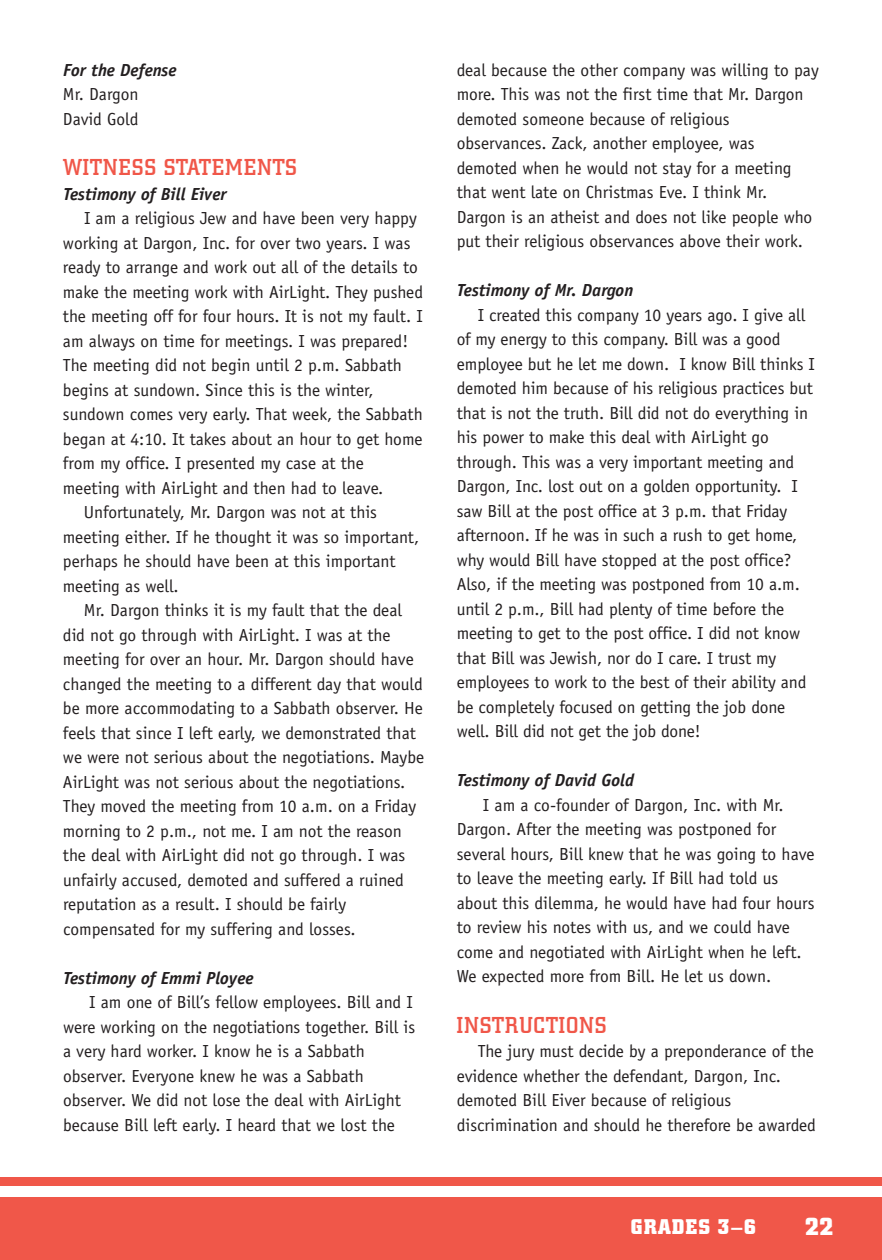
<style>
.page{position:relative;width:882px;height:1260px;background:#fff}
.page>*{position:absolute;margin:0;border:0;box-sizing:border-box;transform-origin:0 0}
.t1{font:700 24.5px "City";color:#fff}
.t2{font:500 22.75px "City";letter-spacing:.045em;color:#f05749}
.t3{font:700 21px "City";letter-spacing:.06em;color:#fff}
.t4{font:17.5px/24.5px "Officina Sans";color:#231f20}
.t5{font:italic 700 17.5px "Officina Sans";color:#231f20}
</style>
<div class="page">
<div style="left:0;top:1197px;width:882px;height:63px;background:#f05749"></div>
<div style="left:0;top:1177px;width:882px;height:8px;background:#f05749"></div>
<p class="t5" style="left:63px;top:63px;width:115px">For the Defense</p>
<p class="t4" style="left:63px;top:83px;width:77px">Mr. Dargon<br>David Gold</p>
<h2 class="t2" style="left:63px;top:159px;width:235px">WITNESS STATEMENTS</h2>
<p class="t5" style="left:63px;top:187px;width:165px">Testimony of Bill Eiver</p>
<p class="t4" style="left:84px;top:208px;width:334px">I am a religious Jew and have been very happy</p>
<p class="t4" style="left:63px;top:232px;width:349px">working at Dargon, Inc. for over two years. I was</p>
<p class="t4" style="left:63px;top:257px;width:356px">ready to arrange and work out all of the details to</p>
<p class="t4" style="left:63px;top:281px;width:362px">make the meeting work with AirLight. They pushed</p>
<p class="t4" style="left:63px;top:306px;width:361px">the meeting off for four hours. It is not my fault. I</p>
<p class="t4" style="left:63px;top:330px;width:347px">am always on time for meetings. I was prepared!</p>
<p class="t4" style="left:63px;top:355px;width:341px">The meeting did not begin until 2 p.m. Sabbath</p>
<p class="t4" style="left:63px;top:379px;width:312px">begins at sundown. Since this is the winter,</p>
<p class="t4" style="left:63px;top:404px;width:361px">sundown comes very early. That week, the Sabbath</p>
<p class="t4" style="left:63px;top:428px;width:361px">began at 4:10. It takes about an hour to get home</p>
<p class="t4" style="left:63px;top:453px;width:302px">from my office. I presented my case at the</p>
<p class="t4" style="left:63px;top:477px;width:322px">meeting with AirLight and then had to leave.</p>
<p class="t4" style="left:84px;top:502px;width:295px">Unfortunately, Mr. Dargon was not at this</p>
<p class="t4" style="left:63px;top:526px;width:358px">meeting either. If he thought it was so important,</p>
<p class="t4" style="left:63px;top:551px;width:334px">perhaps he should have been at this important</p>
<p class="t4" style="left:63px;top:575px;width:117px">meeting as well.</p>
<p class="t4" style="left:84px;top:600px;width:320px">Mr. Dargon thinks it is my fault that the deal</p>
<p class="t4" style="left:63px;top:624px;width:329px">did not go through with AirLight. I was at the</p>
<p class="t4" style="left:63px;top:649px;width:352px">meeting for over an hour. Mr. Dargon should have</p>
<p class="t4" style="left:63px;top:673px;width:361px">changed the meeting to a different day that would</p>
<p class="t4" style="left:63px;top:698px;width:361px">be more accommodating to a Sabbath observer. He</p>
<p class="t4" style="left:63px;top:722px;width:355px">feels that since I left early, we demonstrated that</p>
<p class="t4" style="left:63px;top:747px;width:363px">we were not serious about the negotiations. Maybe</p>
<p class="t4" style="left:63px;top:771px;width:344px">AirLight was not serious about the negotiations.</p>
<p class="t4" style="left:63px;top:796px;width:355px">They moved the meeting from 10 a.m. on a Friday</p>
<p class="t4" style="left:63px;top:820px;width:341px">morning to 2 p.m., not me. I am not the reason</p>
<p class="t4" style="left:63px;top:845px;width:344px">the deal with AirLight did not go through. I was</p>
<p class="t4" style="left:63px;top:869px;width:343px">unfairly accused, demoted and suffered a ruined</p>
<p class="t4" style="left:63px;top:894px;width:285px">reputation as a result. I should be fairly</p>
<p class="t4" style="left:63px;top:918px;width:294px">compensated for my suffering and losses.</p>
<p class="t5" style="left:63px;top:971px;width:192px">Testimony of Emmi Ployee</p>
<p class="t4" style="left:63px;top:992px;width:354px;text-indent:26px">I am one of Bill’s fellow employees. Bill and I were working on the negotiations together. Bill is a very hard worker. I know he is a Sabbath observer. Everyone knew he was a Sabbath observer. We did not lose the deal with AirLight because Bill left early. I heard that we lost the</p>
<p class="t4" style="left:457px;top:59px;width:364px">deal because the other company was willing to pay more. This was not the first time that Mr. Dargon demoted someone because of religious observances. Zack, another employee, was demoted when he would not stay for a meeting that went late on Christmas Eve. I think Mr.<br>Dargon is an atheist and does not like people who put their religious observances above their work.</p>
<p class="t5" style="left:457px;top:284px;width:178px">Testimony of Mr. Dargon</p>
<p class="t4" style="left:457px;top:304px;width:360px;text-indent:21px">I created this company 10 years ago. I give all of my energy to this company. Bill was a good employee but he let me down. I know Bill thinks I demoted him because of his religious practices but that is not the truth. Bill did not do everything in his power to make this deal with AirLight go through. This was a very important meeting and Dargon, Inc. lost out on a golden opportunity. I saw Bill at the post office at 3 p.m. that Friday afternoon. If he was in such a rush to get home, why would Bill have stopped at the post office?<br>Also, if the meeting was postponed from 10 a.m. until 2 p.m., Bill had plenty of time before the meeting to get to the post office. I did not know that Bill was Jewish, nor do I care. I trust my employees to work to the best of their ability and be completely focused on getting the job done well. Bill did not get the job done!</p>
<p class="t5" style="left:457px;top:774px;width:179px">Testimony of David Gold</p>
<p class="t4" style="left:457px;top:794px;width:359px;text-indent:26px">I am a co-founder of Dargon, Inc. with Mr.<br>Dargon. After the meeting was postponed for several hours, Bill knew that he was going to have to leave the meeting early. If Bill had told us about this dilemma, he would have had four hours to review his notes with us, and we could have come and negotiated with AirLight when he left.<br>We expected more from Bill. He let us down.</p>
<h2 class="t2" style="left:457px;top:1017px;width:151px">INSTRUCTIONS</h2>
<p class="t4" style="left:457px;top:1041px;width:361px;text-indent:21px">The jury must decide by a preponderance of the evidence whether the defendant, Dargon, Inc. demoted Bill Eiver because of religious discrimination and should he therefore be awarded</p>
<p class="t3" style="left:631px;top:1219px;width:127px">GRADES 3–6</p>
<h1 class="t1" style="left:805px;top:1218px;width:30px">22</h1>
</div>
